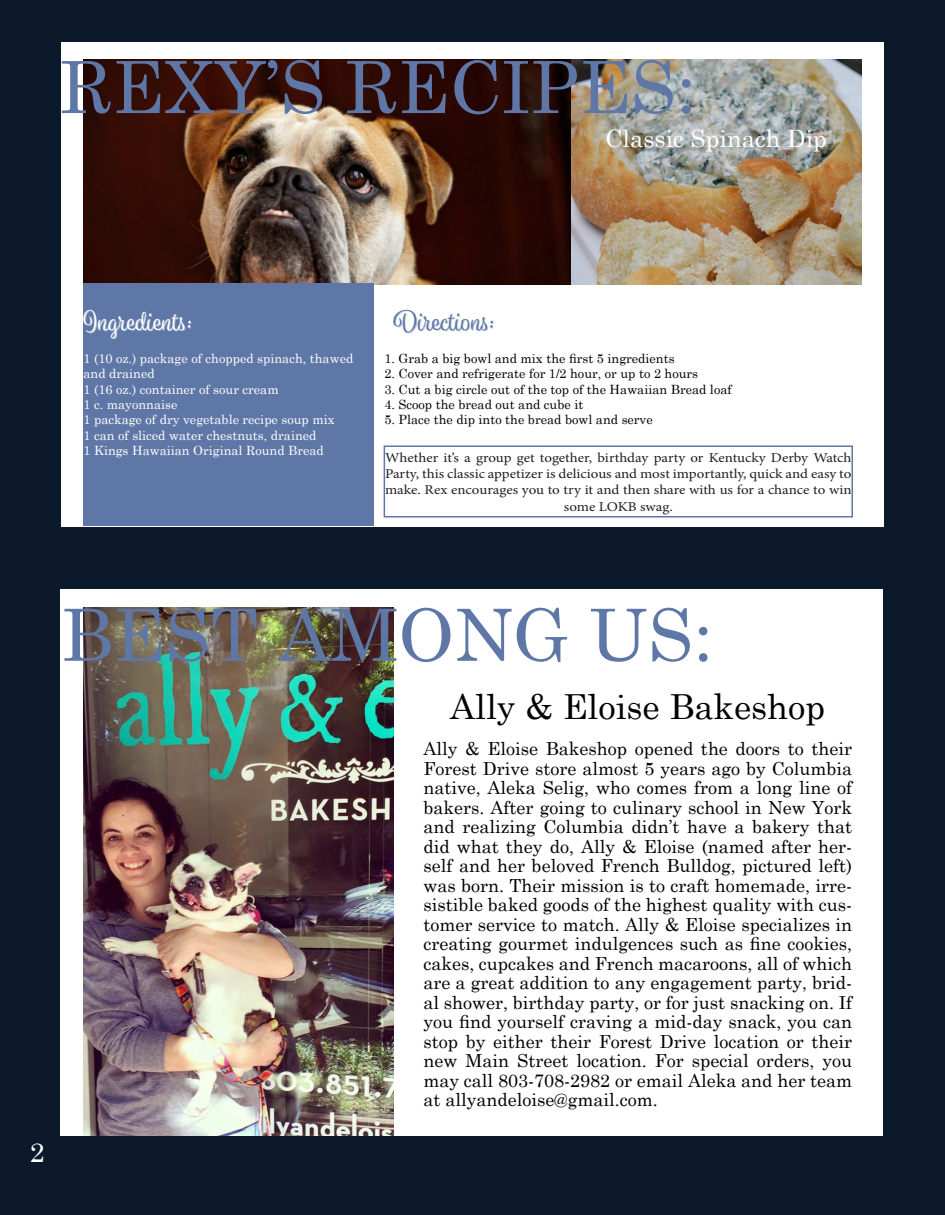
<style>
.page{position:relative;width:945px;height:1215px;background:#fff}
.page>*{position:absolute;margin:0;border:0;box-sizing:border-box;transform-origin:0 0}
.t1{font:72px "Century Schoolbook";color:#5f77a6}
.t2{font:34.5px "Century Schoolbook";color:#000}
.t3{font:27px "Spumante Regularplus Shadow";color:#fff}
.t4{font:27px "Spumante Regularplus Shadow";color:#5f77a6}
.t5{font:27px "Century Schoolbook";color:#fff}
.t6{font:24px "Century Schoolbook";color:#fff}
.t7{font:18px/19.5px "Century Schoolbook";color:#000;text-align:justify}
.t8{font:13.5px/16.2px "Minion Pro";letter-spacing:-.005em;color:#231f20;text-align:center;scale:1.11 1}
.t9{font:12.75px "Century Schoolbook";color:#000}
.t10{font:12.75px/15.3px "Century Schoolbook";color:#fff}
</style>
<div class="page">
<div style="left:0;top:0;width:932px;height:1215px;background:#0b192a"></div>
<div style="left:60px;top:589px;width:823px;height:547px;background:#fff"></div>
<div style="left:932px;top:0;width:13px;height:1215px;background:#0b192a"></div>
<div style="left:61px;top:42px;width:823px;height:484px;background:#fff"></div>
<img style="left:83px;top:60px;width:779px;height:224px">
<div style="left:83px;top:284px;width:291px;height:242px;background:#5f77a6"></div>
<img style="left:83px;top:608px;width:311px;height:528px">
<div style="left:384px;top:445px;width:469px;height:73px;border:2px solid #5f77a6"></div>
<p class="t1" style="left:60px;top:27px;width:638px">REXY’S RECIPES:</p>
<p class="t6" style="left:605px;top:118px;width:223px">Classic Spinach Dip</p>
<p class="t3" style="left:83px;top:305px;width:109px">Ingredients:</p>
<p class="t10" style="left:83px;top:350px;width:271px">1 (10 oz.) package of chopped spinach, thawed and drained</p>
<p class="t10" style="left:83px;top:380px;width:197px">1 (16 oz.) container of sour cream</p>
<p class="t10" style="left:83px;top:396px;width:95px">1 c. mayonnaise</p>
<p class="t10" style="left:83px;top:411px;width:253px">1 package of dry vegetable recipe soup mix</p>
<p class="t10" style="left:83px;top:426px;width:235px">1 can of sliced water chestnuts, drained</p>
<p class="t10" style="left:83px;top:441px;width:242px">1 Kings Hawaiian Original Round Bread</p>
<p class="t4" style="left:394px;top:305px;width:102px">Directions:</p>
<p class="t9" style="left:384px;top:348px;width:292px">1. Grab a big bowl and mix the first 5 ingredients</p>
<p class="t9" style="left:384px;top:363px;width:315px">2. Cover and refrigerate for 1/2 hour, or up to 2 hours</p>
<p class="t9" style="left:384px;top:378px;width:349px">3. Cut a big circle out of the top of the Hawaiian Bread loaf</p>
<p class="t9" style="left:384px;top:394px;width:201px">4. Scoop the bread out and cube it</p>
<p class="t9" style="left:384px;top:409px;width:270px">5. Place the dip into the bread bowl and serve</p>
<p class="t8" style="left:385px;top:450px;width:422px">Whether it’s a group get together, birthday party or Kentucky Derby Watch Party, this classic appetizer is delicious and most importantly, quick and easy to make. Rex encourages you to try it and then share with us for a chance to win some LOKB swag.</p>
<p class="t5" style="left:30px;top:1129px;width:17px">2</p>
<p class="t1" style="left:61px;top:574px;width:654px">BEST AMONG US:</p>
<p class="t2" style="left:450px;top:677px;width:377px">Ally &amp; Eloise Bakeshop</p>
<p class="t7" style="left:423px;top:738px;width:430px">Ally &amp; Eloise Bakeshop opened the doors to their Forest Drive store almost 5 years ago by Columbia native, Aleka Selig, who comes from a long line of bakers. After going to culinary school in New York and realizing Columbia didn’t have a bakery that did what they do, Ally &amp; Eloise (named after her&shy;self and her beloved French Bulldog, pictured left) was born. Their mission is to craft homemade, irre&shy;sistible baked goods of the highest quality with cus&shy;tomer service to match. Ally &amp; Eloise specializes in creating gourmet indulgences such as fine cookies, cakes, cupcakes and French macaroons, all of which are a great addition to any engagement party, brid&shy;al shower, birthday party, or for just snacking on. If you find yourself craving a mid-day snack, you can stop by either their Forest Drive location or their new Main Street location. For special orders, you may call 803-708-2982 or email Aleka and her team at allyandeloise@gmail.com.</p>
</div>
